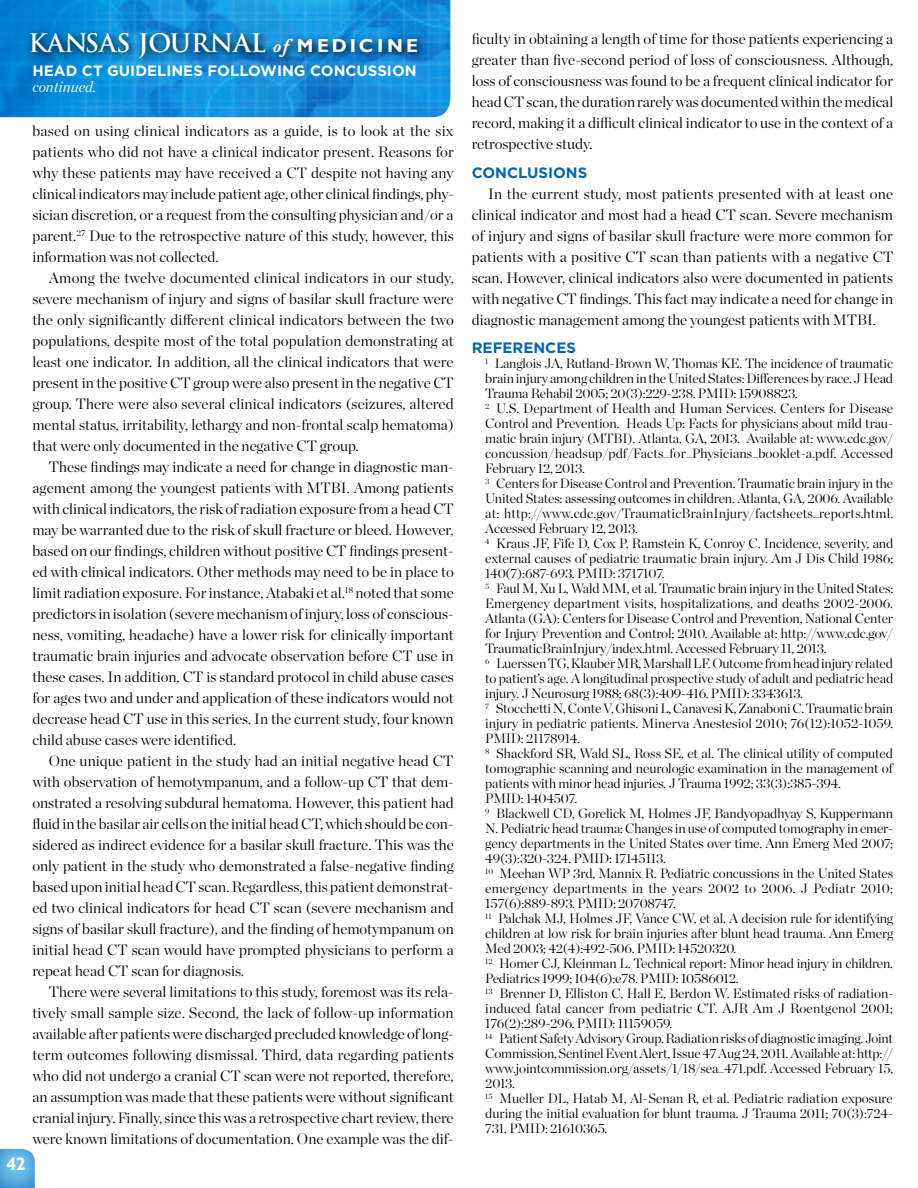
<style>
.page{position:relative;width:918px;height:1188px;background:#fff}
.page>*{position:absolute;margin:0;border:0;box-sizing:border-box;transform-origin:0 0}
.t1{font:700 24.9px "Trajan Pro";color:#fff}
.t2{font:700 18px "Gill Sans";color:#fff}
.t3{font:300 15px/21px "Chronicle Display";color:#000;text-align:justify}
.t4{font:700 15px "Gotham";color:#fff}
.t5{font:700 15px "Gotham";color:#0067b1}
.t6{font:italic 15px "Chronicle Display";color:#fff}
.t7{font:300 13.5px/15px "Chronicle Display";letter-spacing:-.01em;color:#000;text-align:justify}
.s1{font-family:"Adobe Garamond Pro";font-style:italic;font-size:18.75px}
.s2{font-family:"Gill Sans";font-size:18.75px}
.s3{color:#fff}
</style>
<div class="page">
<img style="left:0;top:0;width:450px;height:117px">
<svg style="left:26px;top:27px;width:402px;height:41px;background:#107abd"></svg>
<svg style="left:0;top:1148px;width:35px;height:40px"></svg>
<p class="t1" style="left:28px;top:28px;width:391px">KANSAS JOURNAL <span class="s1">of</span> <span class="s2">M EDIC I N E</span></p>
<p class="t4" style="left:32px;top:61px;width:386px">HEAD CT GUIDELINES FOLLOWING CONCUSSION</p>
<p class="t6" style="left:32px;top:75px;width:65px">continued.</p>
<p class="t3" style="left:32px;top:119px;width:423px">based on using clinical indicators as a guide, is to look at the six patients who did not have a clinical indicator present. Reasons for why these patients may have received a CT despite not having any clinical indicators may include patient age, other clinical findings, phy&shy;sician discretion, or a request from the consulting physician and/or a parent.<sup>27</sup> Due to the retrospective nature of this study, however, this information was not collected.</p>
<p class="t3" style="left:32px;top:266px;width:423px;text-indent:16px">Among the twelve documented clinical indicators in our study, severe mechanism of injury and signs of basilar skull fracture were the only significantly different clinical indicators between the two populations, despite most of the total population demonstrating at least one indicator. In addition, all the clinical indicators that were present in the positive CT group were also present in the negative CT group. There were also several clinical indicators (seizures, altered mental status, irritability, lethargy and non-frontal scalp hematoma) that were only documented in the negative CT group.</p>
<p class="t3" style="left:32px;top:455px;width:423px;text-indent:16px">These findings may indicate a need for change in diagnostic man&shy;agement among the youngest patients with MTBI. Among patients with clinical indicators, the risk of radiation exposure from a head CT may be warranted due to the risk of skull fracture or bleed. However, based on our findings, children without positive CT findings present&shy;ed with clinical indicators. Other methods may need to be in place to limit radiation exposure. For instance, Atabaki et al.<sup>18</sup> noted that some predictors in isolation (severe mechanism of injury, loss of conscious&shy;ness, vomiting, headache) have a lower risk for clinically important traumatic brain injuries and advocate observation before CT use in these cases. In addition, CT is standard protocol in child abuse cases for ages two and under and application of these indicators would not decrease head CT use in this series. In the current study, four known child abuse cases were identified.</p>
<p class="t3" style="left:32px;top:749px;width:423px;text-indent:16px">One unique patient in the study had an initial negative head CT with observation of hemotympanum, and a follow-up CT that dem&shy;onstrated a resolving subdural hematoma. However, this patient had fluid in the basilar air cells on the initial head CT, which should be con&shy;sidered as indirect evidence for a basilar skull fracture. This was the only patient in the study who demonstrated a false-negative finding based upon initial head CT scan. Regardless, this patient demonstrat&shy;ed two clinical indicators for head CT scan (severe mechanism and signs of basilar skull fracture), and the finding of hemotympanum on initial head CT scan would have prompted physicians to perform a repeat head CT scan for diagnosis.</p>
<p class="t3" style="left:32px;top:980px;width:423px;text-indent:16px">There were several limitations to this study, foremost was its rela&shy;tively small sample size. Second, the lack of follow-up information available after patients were discharged precluded knowledge of long&shy;term outcomes following dismissal. Third, data regarding patients who did not undergo a cranial CT scan were not reported, therefore, an assumption was made that these patients were without significant cranial injury. Finally, since this was a retrospective chart review, there were known limitations of documentation. One example was the dif-</p>
<p class="t2" style="left:6px;top:1153px;width:21px">42</p>
<p class="t3" style="left:472px;top:28px;width:423px">ficulty in obtaining a length of time for those patients experiencing a greater than five-second period of loss of consciousness. Although, loss of consciousness was found to be a frequent clinical indicator for head CT scan, the duration rarely was documented within the medical record, making it a difficult clinical indicator to use in the context of a retrospective study.</p>
<p class="t5" style="left:472px;top:163px;width:117px">CONCLUSIONS</p>
<p class="t3" style="left:472px;top:182px;width:423px;text-indent:16px">In the current study, most patients presented with at least one clinical indicator and most had a head CT scan. Severe mechanism of injury and signs of basilar skull fracture were more common for patients with a positive CT scan than patients with a negative CT scan. However, clinical indicators also were documented in patients with negative CT findings. This fact may indicate a need for change in diagnostic management among the youngest patients with MTBI.</p>
<p class="t5" style="left:472px;top:338px;width:106px">REFERENCES</p>
<p class="t7" style="left:485px;top:355px;width:409px"><sup>1</sup><span class="s3">x</span>Langlois JA, Rutland-Brown W, Thomas KE. The incidence of traumatic brain injury among children in the United States: Differences by race. J Head Trauma Rehabil 2005; 20(3):229-238. PMID: 15908823.</p>
<p class="t7" style="left:485px;top:400px;width:410px"><sup>2</sup><span class="s3">x</span>U.S. Department of Health and Human Services. Centers for Disease Control and Prevention. Heads Up: Facts for physicians about mild trau&shy;matic brain injury (MTBI). Atlanta, GA, 2013. Available at: www.cdc.gov/ concussion/headsup/pdf/Facts_for_Physicians_booklet-a.pdf. Accessed February 12, 2013.</p>
<p class="t7" style="left:485px;top:475px;width:409px"><sup>3</sup><span class="s3">x</span>Centers for Disease Control and Prevention. Traumatic brain injury in the United States: assessing outcomes in children. Atlanta, GA, 2006. Available at: http://www.cdc.gov/TraumaticBrainInjury/factsheets_reports.html.<br>Accessed February 12, 2013.</p>
<p class="t7" style="left:485px;top:535px;width:410px"><sup>4</sup><span class="s3">x</span>Kraus JF, Fife D, Cox P, Ramstein K, Conroy C. Incidence, severity, and external causes of pediatric traumatic brain injury. Am J Dis Child 1986; 140(7):687-693. PMID: 3717107.</p>
<p class="t7" style="left:485px;top:580px;width:409px"><sup>5</sup><span class="s3">x</span>Faul M, Xu L, Wald MM, et al. Traumatic brain injury in the United States:<br>Emergency department visits, hospitalizations, and deaths 2002-2006.<br>Atlanta (GA): Centers for Disease Control and Prevention, National Center for Injury Prevention and Control; 2010. Available at: http://www.cdc.gov/ TraumaticBrainInjury/index.html. Accessed February 11, 2013.</p>
<p class="t7" style="left:485px;top:655px;width:409px"><sup>6</sup><span class="s3">x</span>Luerssen TG, Klauber MR, Marshall LF. Outcome from head injury related to patient’s age. A longitudinal prospective study of adult and pediatric head injury. J Neurosurg 1988; 68(3):409-416. PMID: 3343613.</p>
<p class="t7" style="left:485px;top:700px;width:410px"><sup>7</sup><span class="s3">x</span>Stocchetti N, Conte V, Ghisoni L, Canavesi K, Zanaboni C. Traumatic brain injury in pediatric patients. Minerva Anestesiol 2010; 76(12):1052-1059.<br>PMID: 21178914.</p>
<p class="t7" style="left:485px;top:745px;width:409px"><sup>8</sup><span class="s3">x</span>Shackford SR, Wald SL, Ross SE, et al. The clinical utility of computed tomographic scanning and neurologic examination in the management of patients with minor head injuries. J Trauma 1992; 33(3):385-394.</p>
<p class="t7" style="left:485px;top:790px;width:93px">PMID: 1404507.</p>
<p class="t7" style="left:485px;top:805px;width:409px"><sup>9</sup><span class="s3">x</span>Blackwell CD, Gorelick M, Holmes JF, Bandyopadhyay S, Kuppermann N. Pediatric head trauma: Changes in use of computed tomography in emer&shy;gency departments in the United States over time. Ann Emerg Med 2007; 49(3):320-324. PMID: 17145113.</p>
<p class="t7" style="left:485px;top:865px;width:410px"><sup>10</sup><span class="s3">x</span>Meehan WP 3rd, Mannix R. Pediatric concussions in the United States emergency departments in the years 2002 to 2006. J Pediatr 2010; 157(6):889-893. PMID: 20708747.</p>
<p class="t7" style="left:485px;top:910px;width:410px"><sup>11</sup><span class="s3">x</span>Palchak MJ, Holmes JF, Vance CW, et al. A decision rule for identifying children at low risk for brain injuries after blunt head trauma. Ann Emerg Med 2003; 42(4):492-506. PMID: 14520320.</p>
<p class="t7" style="left:485px;top:955px;width:409px"><sup>12</sup><span class="s3">x</span>Homer CJ, Kleinman L. Technical report: Minor head injury in children.<br>Pediatrics 1999; 104(6):e78. PMID: 10586012.</p>
<p class="t7" style="left:485px;top:985px;width:410px"><sup>13</sup><span class="s3">x</span>Brenner D, Elliston C, Hall E, Berdon W. Estimated risks of radiation&shy;induced fatal cancer from pediatric CT. AJR Am J Roentgenol 2001; 176(2):289-296. PMID: 11159059.</p>
<p class="t7" style="left:485px;top:1030px;width:410px"><sup>14</sup><span class="s3">x</span>Patient Safety Advisory Group. Radiation risks of diagnostic imaging. Joint Commission, Sentinel Event Alert, Issue 47 Aug 24, 2011. Available at: http:// www.jointcommission.org/assets/1/18/sea_471.pdf. Accessed February 15, 2013.</p>
<p class="t7" style="left:485px;top:1090px;width:409px"><sup>15</sup><span class="s3">x</span>Mueller DL, Hatab M, Al-Senan R, et al. Pediatric radiation exposure during the initial evaluation for blunt trauma. J Trauma 2011; 70(3):724- 731. PMID: 21610365.</p>
</div>
